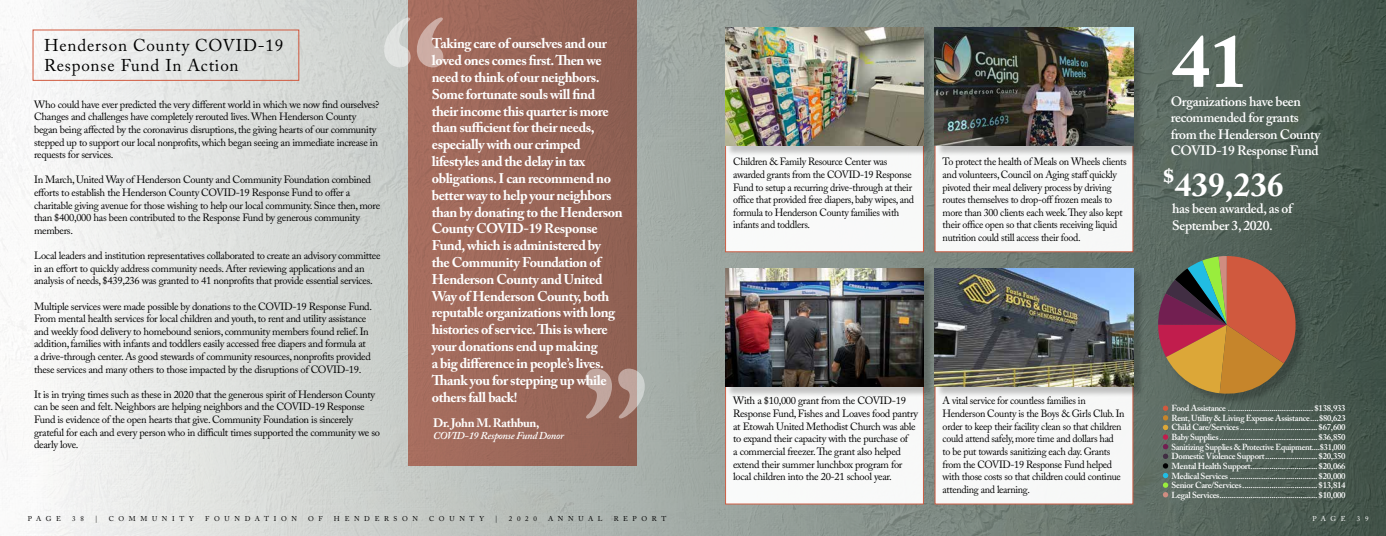
<style>
.page{position:relative;width:1386px;height:536px;background:#fff}
.page>*{position:absolute;margin:0;border:0;box-sizing:border-box;transform-origin:0 0}
.t1{font:700 173.25px "Adobe Caslon Pro";color:#fff}
.t2{font:700 75.25px "Adobe Caslon Pro";color:#fff}
.t3{font:700 33.16px "Adobe Caslon Pro";color:#fff}
.t4{font:16.97px/20.4px "Adobe Caslon Pro";letter-spacing:.05em;color:#000}
.t5{font:700 14px/16.8px "Adobe Caslon Pro";letter-spacing:-.03em;color:#fff}
.t6{font:600 13.56px/16.3px "Adobe Caslon Pro";letter-spacing:-.025em;color:#fff}
.t7{font:700 12.25px "Adobe Caslon Pro";letter-spacing:-.03em;color:#fff}
.t8{font:10.5px/12.6px "Adobe Caslon Pro";letter-spacing:-.03em;color:#000}
.t9{font:10.5px/12.6px "Adobe Caslon Pro";letter-spacing:-.03em;color:#000;scale:.96 1}
.t10{font:italic 600 10.5px "Adobe Caslon Pro";letter-spacing:-.03em;color:#fff}
.t11{font:600 8.75px/9.6px "Adobe Caslon Pro";letter-spacing:-.03em;color:#fff;text-align:justify}
.t12{font:7px "Adobe Caslon Pro";letter-spacing:.67em;color:#000}
.t13{font:7px "Adobe Caslon Pro";color:#fff}
</style>
<div class="page">
<img style="left:32px;top:0;width:1354px;height:536px">
<div style="left:935px;top:137px;width:198px;height:115px;background:#f7f8f7;border:1px solid #d0593e"></div>
<div style="left:936px;top:29px;width:208px;height:128px;background:#000;opacity:.22"></div>
<img style="left:935px;top:28px;width:198px;height:118px">
<div style="left:935px;top:378px;width:198px;height:126px;background:#f7f8f8"></div>
<div style="left:936px;top:269px;width:208px;height:128px;background:#000;opacity:.22"></div>
<img style="left:935px;top:268px;width:198px;height:118px">
<div style="left:725px;top:137px;width:199px;height:115px;background:#fff;border:1px solid #d0593e"></div>
<div style="left:726px;top:29px;width:209px;height:128px;background:#000;opacity:.22"></div>
<img style="left:725px;top:28px;width:199px;height:118px">
<div style="left:725px;top:378px;width:199px;height:126px;background:#fff;border:1px solid #d0593e"></div>
<div style="left:726px;top:269px;width:209px;height:128px;background:#000;opacity:.22"></div>
<img style="left:725px;top:268px;width:199px;height:118px">
<div style="left:408px;top:0;width:229px;height:465px;background:linear-gradient(to right,#a86e60,#8c5f51)"></div>
<div style="left:33px;top:30px;width:266px;height:51px;border:1px solid #d0593e"></div>
<svg style="left:1163px;top:405px;width:5px;height:92px"></svg>
<div style="left:1159px;top:257px;width:148px;height:148px;background:#000;opacity:.22"></div>
<svg style="left:1158px;top:256px;width:138px;height:140px;background:#9a6646"></svg>
<h1 class="t1" style="left:380px;top:-18px;width:71px">“</h1>
<p class="t5" style="left:432px;top:35px;width:192px">Taking care of ourselves and our loved ones comes first. Then we need to think of our neighbors.<br>Some fortunate souls will find their income this quarter is more than sufficient for their needs, especially with our crimped lifestyles and the delay in tax obligations. I can recommend no better way to help your neighbors than by donating to the Henderson<br>County COVID-19 Response<br>Fund, which is administered by<br>the Community Foundation of<br>Henderson County and United<br>Way of Henderson County, both reputable organizations with long histories of service. This is where your donations end up making<br>a big difference in people’s lives.<br>Thank you for stepping up while others fall back!</p>
<p class="t7" style="left:433px;top:415px;width:108px">Dr. John M. Rathbun,</p>
<p class="t10" style="left:433px;top:429px;width:132px">COVID-19 Response Fund Donor</p>
<h3 class="t4" style="left:44px;top:35px;width:241px">Henderson County COVID-19<br>Response Fund In Action</h3>
<p class="t8" style="left:34px;top:98px;width:347px">Who could have ever predicted the very different world in which we now find ourselves?<br>Changes and challenges have completely rerouted lives. When Henderson County began being affected by the coronavirus disruptions, the giving hearts of our community stepped up to support our local nonprofits, which began seeing an immediate increase in requests for services.</p>
<p class="t8" style="left:34px;top:173px;width:348px">In March, United Way of Henderson County and Community Foundation combined efforts to establish the Henderson County COVID-19 Response Fund to offer a charitable giving avenue for those wishing to help our local community. Since then, more than $400,000 has been contributed to the Response Fund by generous community members.</p>
<p class="t8" style="left:34px;top:249px;width:348px">Local leaders and institution representatives collaborated to create an advisory committee in an effort to quickly address community needs. After reviewing applications and an analysis of needs, $439,236 was granted to 41 nonprofits that provide essential services.</p>
<p class="t8" style="left:34px;top:299px;width:339px">Multiple services were made possible by donations to the COVID-19 Response Fund.<br>From mental health services for local children and youth, to rent and utility assistance and weekly food delivery to homebound seniors, community members found relief. In addition, families with infants and toddlers easily accessed free diapers and formula at a drive-through center. As good stewards of community resources, nonprofits provided these services and many others to those impacted by the disruptions of COVID-19.</p>
<p class="t8" style="left:34px;top:388px;width:347px">It is in trying times such as these in 2020 that the generous spirit of Henderson County can be seen and felt. Neighbors are helping neighbors and the COVID-19 Response Fund is evidence of the open hearts that give. Community Foundation is sincerely grateful for each and every person who in difficult times supported the community we so dearly love.</p>
<h1 class="t1" style="left:580px;top:332px;width:71px">”</h1>
<p class="t9" style="left:733px;top:155px;width:190px">Children &amp; Family Resource Center was awarded grants from the COVID-19 Response Fund to setup a recurring drive-through at their office that provided free diapers, baby wipes, and formula to Henderson County families with infants and toddlers.</p>
<p class="t9" style="left:943px;top:155px;width:193px">To protect the health of Meals on Wheels clients and volunteers, Council on Aging staff quickly pivoted their meal delivery process by driving routes themselves to drop-off frozen meals to more than 300 clients each week. They also kept their office open so that clients receiving liquid nutrition could still access their food.</p>
<h2 class="t2" style="left:1172px;top:17px;width:77px">41</h2>
<p class="t6" style="left:1171px;top:93px;width:151px">Organizations have been recommended for grants from the Henderson County<br>COVID-19 Response Fund</p>
<h3 class="t3" style="left:1163px;top:165px;width:122px">$439,236</h3>
<p class="t6" style="left:1172px;top:200px;width:122px">has been awarded, as of<br>September 3, 2020.</p>
<p class="t8" style="left:733px;top:394px;width:187px">With a $10,000 grant from the COVID-19<br>Response Fund, Fishes and Loaves food pantry at Etowah United Methodist Church was able to expand their capacity with the purchase of<br>a commercial freezer. The grant also helped extend their summer lunchbox program for local children into the 20-21 school year.</p>
<p class="t9" style="left:943px;top:394px;width:191px">A vital service for countless families in Henderson County is the Boys &amp; Girls Club. In order to keep their facility clean so that children could attend safely, more time and dollars had<br>to be put towards sanitizing each day. Grants from the COVID-19 Response Fund helped with those costs so that children could continue attending and learning.</p>
<p class="t11" style="left:1172px;top:403px;width:176px">Food Assistance ......................................... $138,933<br>Rent, Utility &amp; Living Expense Assistance....$80,623<br>Child Care/Services .....................................$67,600<br>Baby Supplies...............................................$36,850<br>Sanitizing Supplies &amp; Protective Equipment....$31,000<br>Domestic Violence Support.........................$20,350<br>Mental Health Support................................$20,066<br>Medical Services ..........................................$20,000<br>Senior Care/Services....................................$13,814<br>Legal Services...............................................$10,000</p>
<p class="t12" style="left:28px;top:514px;width:35px">PAGE</p>
<p class="t12" style="left:72px;top:514px;width:13px">3 8</p>
<p class="t12" style="left:95px;top:514px;width:4px">|</p>
<p class="t12" style="left:109px;top:514px;width:87px">COMMUNITY</p>
<p class="t12" style="left:205px;top:514px;width:93px">FOUNDATION</p>
<p class="t12" style="left:308px;top:514px;width:16px">O F</p>
<p class="t12" style="left:334px;top:514px;width:86px">HENDERSON</p>
<p class="t12" style="left:429px;top:514px;width:56px">COUNTY</p>
<p class="t12" style="left:495px;top:514px;width:4px">|</p>
<p class="t12" style="left:509px;top:514px;width:30px">2020</p>
<p class="t12" style="left:548px;top:514px;width:56px">ANNUAL</p>
<p class="t12" style="left:614px;top:514px;width:54px">REPORT</p>
<p class="t13" style="left:1312px;top:514px;width:35px">PAGE</p>
<p class="t13" style="left:1357px;top:514px;width:13px">3 9</p>
</div>
